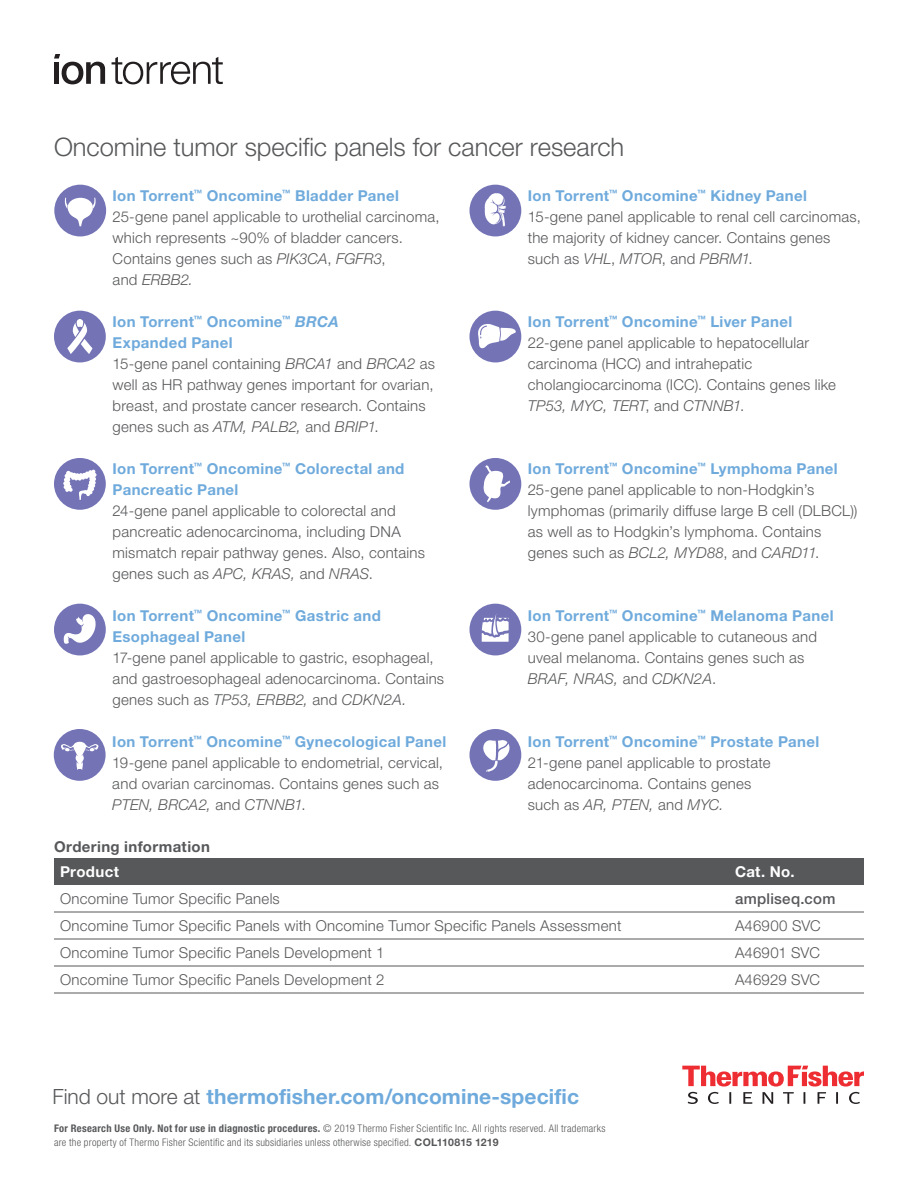
<style>
.page{position:relative;width:918px;height:1188px;background:#fff}
.page>*{position:absolute;margin:0;border:0;box-sizing:border-box;transform-origin:0 0}
.Subject_Header{font:300 25.5px "Helvetica Neue LTW1 G";letter-spacing:-.005em;color:#57585a}
.CTA{font:700 21px "Helvetica Neue LTW1 G";letter-spacing:.005em;color:#6faadc}
.Body_Copy{font:300 15px/21px "Helvetica Neue LTW1 G";letter-spacing:.015em;color:#57585a}
.Content_Header{font:700 15px/21px "Helvetica Neue LTW1 G";letter-spacing:.025em;color:#6faadc}
.Table_Text_-_Left{font:300 15px "Helvetica Neue LTW1 G";letter-spacing:.015em;color:#57585a}
.Table_Title{font:700 15px "Helvetica Neue LTW1 G";letter-spacing:.025em;color:#57585a}
.Title_Row_-_Left{font:700 15px "Helvetica Neue LTW1 G";letter-spacing:.025em;color:#fff}
.Table_Text_-_Left-2{font:500 15px "Helvetica Neue LTW1 G";letter-spacing:.02em;color:#57585a}
.Copyright___Tactic{font:300 condensed 10.5px/13.5px "Helvetica Neue LTW1 G";letter-spacing:.025em;color:#57585a}
.s1{font-style:italic}
.s2{font-weight:300;color:#57585a}
.s3{font-weight:700}
.s4{font-weight:700;font-stretch:normal}
</style>
<div class="page">
<svg style="left:682px;top:1066px;width:182px;height:38px"></svg>
<div style="left:469px;top:458px;width:52px;height:52px;background:#7373b6;border-radius:50%"></div>
<svg style="left:483px;top:465px;width:27px;height:37px"></svg>
<div style="left:54px;top:729px;width:52px;height:52px;background:#7373b6;border-radius:50%"></div>
<svg style="left:61px;top:742px;width:37px;height:28px"></svg>
<div style="left:54px;top:311px;width:52px;height:51px;background:#7373b6;border-radius:50%"></div>
<svg style="left:67px;top:319px;width:26px;height:35px"></svg>
<div style="left:54px;top:458px;width:52px;height:52px;background:#7373b6;border-radius:50%"></div>
<svg style="left:63px;top:470px;width:34px;height:30px"></svg>
<div style="left:469px;top:604px;width:52px;height:51px;background:#7373b6;border-radius:50%"></div>
<svg style="left:482px;top:614px;width:27px;height:28px"></svg>
<div style="left:54px;top:604px;width:52px;height:51px;background:#7373b6;border-radius:50%"></div>
<svg style="left:63px;top:614px;width:33px;height:30px"></svg>
<div style="left:469px;top:185px;width:52px;height:51px;background:#7373b6;border-radius:50%"></div>
<svg style="left:484px;top:193px;width:22px;height:34px"></svg>
<div style="left:469px;top:729px;width:52px;height:52px;background:#7373b6;border-radius:50%"></div>
<svg style="left:483px;top:740px;width:27px;height:32px"></svg>
<div style="left:54px;top:185px;width:52px;height:51px;background:#7373b6;border-radius:50%"></div>
<svg style="left:64px;top:198px;width:32px;height:28px"></svg>
<div style="left:469px;top:311px;width:52px;height:51px;background:#7373b6;border-radius:50%"></div>
<svg style="left:478px;top:324px;width:38px;height:24px"></svg>
<svg style="left:112px;top:57px;width:111px;height:27px"></svg>
<svg style="left:54px;top:54px;width:51px;height:30px"></svg>
<div style="left:54px;top:858px;width:810px;height:27px;background:#57585a"></div>
<hr style="left:54px;top:912px;width:675px;height:1px;background:#57585a">
<hr style="left:729px;top:912px;width:135px;height:1px;background:#57585a">
<hr style="left:54px;top:993px;width:675px;height:1px;background:#57585a">
<hr style="left:729px;top:993px;width:135px;height:1px;background:#57585a">
<hr style="left:54px;top:966px;width:675px;height:1px;background:#57585a">
<hr style="left:729px;top:966px;width:135px;height:1px;background:#57585a">
<hr style="left:54px;top:939px;width:675px;height:1px;background:#57585a">
<hr style="left:729px;top:939px;width:135px;height:1px;background:#57585a">
<p class="Subject_Header" style="left:54px;top:132px;width:572px">Oncomine tumor specific panels for cancer research</p>
<p class="Content_Header" style="left:113px;top:185px;width:288px">Ion Torrent<sup>™</sup> Oncomine<sup>™</sup> Bladder Panel</p>
<p class="Body_Copy" style="left:113px;top:206px;width:329px">25-gene panel applicable to urothelial carcinoma, which represents ~90% of bladder cancers.<br>Contains genes such as <span class="s1">PIK3CA</span>, <span class="s1">FGFR3</span>,<br>and <span class="s1">ERBB2.</span></p>
<p class="Content_Header" style="left:113px;top:311px;width:228px">Ion Torrent<sup>™</sup> Oncomine<sup>™</sup> <span class="s1">BRCA<br></span>Expanded Panel</p>
<p class="Body_Copy" style="left:113px;top:353px;width:324px">15-gene panel containing <span class="s1">BRCA1</span> and <span class="s1">BRCA2</span> as well as HR pathway genes important for ovarian, breast, and prostate cancer research. Contains genes such as <span class="s1">ATM, PALB2,</span> and <span class="s1">BRIP1</span>.</p>
<p class="Content_Header" style="left:113px;top:458px;width:293px">Ion Torrent<sup>™</sup> Oncomine<sup>™</sup> Colorectal and<br>Pancreatic Panel</p>
<p class="Body_Copy" style="left:113px;top:500px;width:314px">24-gene panel applicable to colorectal and pancreatic adenocarcinoma, including DNA mismatch repair pathway genes. Also, contains genes such as <span class="s1">APC, KRAS,</span> and <span class="s1">NRAS</span>.</p>
<p class="Content_Header" style="left:113px;top:605px;width:270px">Ion Torrent<sup>™</sup> Oncomine<sup>™</sup> Gastric and<br>Esophageal Panel</p>
<p class="Body_Copy" style="left:113px;top:647px;width:333px">17-gene panel applicable to gastric, esophageal, and gastroesophageal adenocarcinoma. Contains genes such as <span class="s1">TP53, ERBB2,</span> and <span class="s1">CDKN2A.</span></p>
<p class="Content_Header" style="left:112px;top:731px;width:336px">Ion Torrent<sup>™</sup> Oncomine<sup>™</sup> Gynecological Panel</p>
<p class="Body_Copy" style="left:112px;top:752px;width:332px">19-gene panel applicable to endometrial, cervical, and ovarian carcinomas. Contains genes such as<br><span class="s1">PTEN, BRCA2,</span> and <span class="s1">CTNNB1</span>.</p>
<p class="Content_Header" style="left:528px;top:185px;width:281px">Ion Torrent<sup>™</sup> Oncomine<sup>™</sup> Kidney Panel</p>
<p class="Body_Copy" style="left:528px;top:206px;width:335px">15-gene panel applicable to renal cell carcinomas, the majority of kidney cancer. Contains genes such as <span class="s1">VHL</span>, <span class="s1">MTOR</span>, and <span class="s1">PBRM1</span>.</p>
<p class="Content_Header" style="left:528px;top:311px;width:266px">Ion Torrent<sup>™</sup> Oncomine<sup>™</sup> Liver Panel</p>
<p class="Body_Copy" style="left:528px;top:332px;width:310px">22-gene panel applicable to hepatocellular carcinoma (HCC) and intrahepatic cholangiocarcinoma (ICC). Contains genes like <span class="s1">TP53, MYC, TERT</span>, and <span class="s1">CTNNB1</span>.</p>
<p class="Content_Header" style="left:528px;top:458px;width:312px">Ion Torrent<sup>™</sup> Oncomine<sup>™</sup> Lymphoma Panel</p>
<p class="Body_Copy" style="left:528px;top:479px;width:331px">25-gene panel applicable to non-Hodgkin’s lymphomas (primarily diffuse large B cell (DLBCL)) as well as to Hodgkin’s lymphoma. Contains genes such as <span class="s1">BCL2, MYD88</span>, and <span class="s1">CARD11</span>.</p>
<p class="Content_Header" style="left:528px;top:605px;width:307px">Ion Torrent<sup>™</sup> Oncomine<sup>™</sup> Melanoma Panel</p>
<p class="Body_Copy" style="left:528px;top:626px;width:291px">30-gene panel applicable to cutaneous and uveal melanoma. Contains genes such as<br><span class="s1">BRAF, NRAS,</span> and <span class="s1">CDKN2A</span>.</p>
<p class="Content_Header" style="left:528px;top:731px;width:293px">Ion Torrent<sup>™</sup> Oncomine<sup>™</sup> Prostate Panel</p>
<p class="Body_Copy" style="left:528px;top:752px;width:244px">21-gene panel applicable to prostate adenocarcinoma. Contains genes such as <span class="s1">AR, PTEN,</span> and <span class="s1">MYC.</span></p>
<p class="Table_Title" style="left:54px;top:837px;width:158px">Ordering information</p>
<p class="Title_Row_-_Left" style="left:60px;top:862px;width:61px">Product</p>
<p class="Title_Row_-_Left" style="left:735px;top:862px;width:61px">Cat. No.</p>
<p class="Table_Text_-_Left" style="left:60px;top:889px;width:221px">Oncomine Tumor Specific Panels</p>
<p class="Table_Text_-_Left-2" style="left:735px;top:890px;width:102px">ampliseq.com</p>
<p class="Table_Text_-_Left" style="left:60px;top:916px;width:563px">Oncomine Tumor Specific Panels with Oncomine Tumor Specific Panels Assessment</p>
<p class="Table_Text_-_Left" style="left:735px;top:916px;width:87px">A46900 SVC</p>
<p class="Table_Text_-_Left" style="left:60px;top:943px;width:326px">Oncomine Tumor Specific Panels Development 1</p>
<p class="Table_Text_-_Left" style="left:735px;top:943px;width:86px">A46901 SVC</p>
<p class="Table_Text_-_Left" style="left:60px;top:970px;width:326px">Oncomine Tumor Specific Panels Development 2</p>
<p class="Table_Text_-_Left" style="left:735px;top:970px;width:86px">A46929 SVC</p>
<p class="CTA" style="left:52px;top:1084px;width:528px"><span class="s2">Find out more at</span> thermofisher.com/oncomine-specific</p>
<p class="Copyright___Tactic" style="left:54px;top:1122px;width:553px"><span class="s3">For Research Use Only. Not for use in diagnostic procedures.</span> © 2019 Thermo Fisher Scientific Inc. All rights reserved. All trademarks are the property of Thermo Fisher Scientific and its subsidiaries unless otherwise specified. <span class="s4">COL110815 1219</span></p>
</div>
